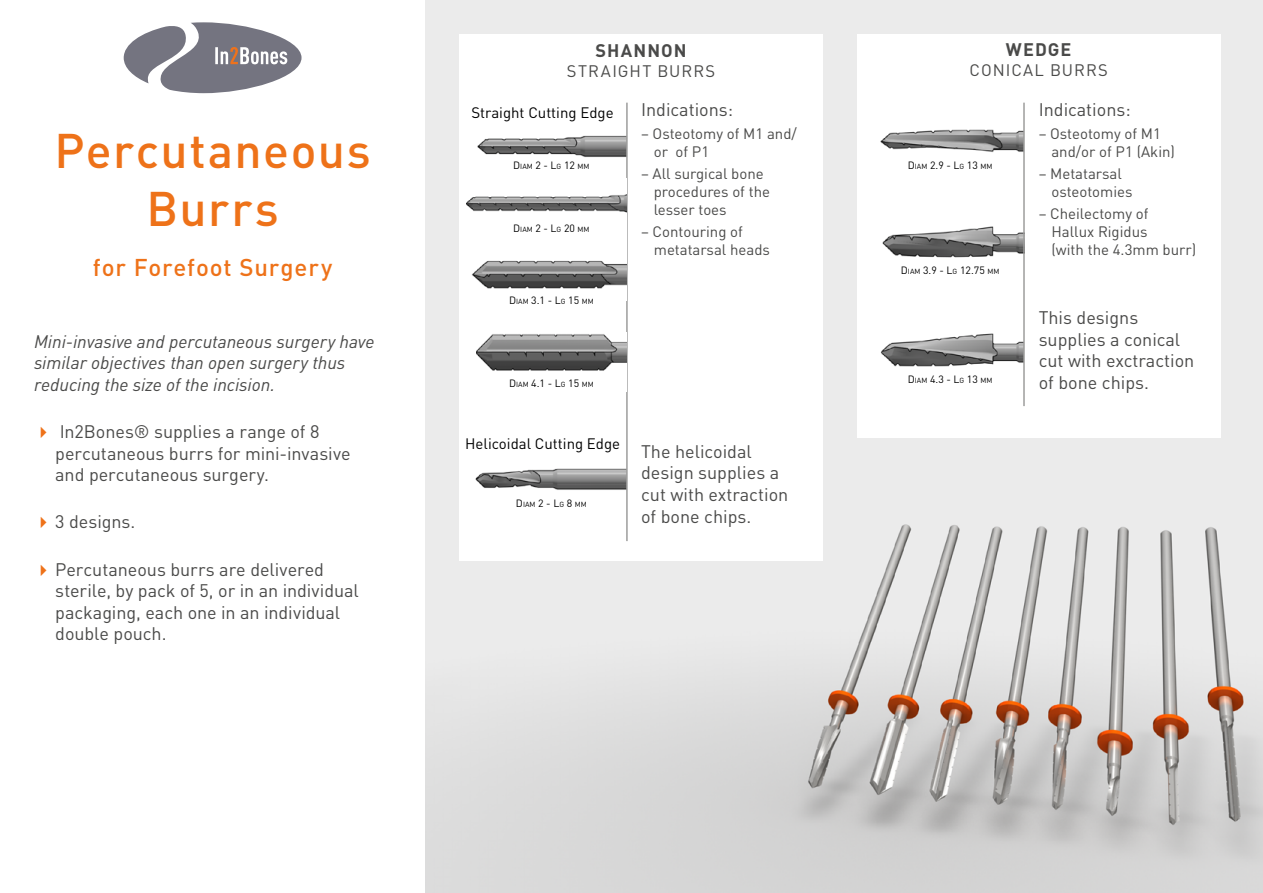
<style>
.page{position:relative;width:1263px;height:893px;background:#fff}
.page>*{position:absolute;margin:0;border:0;box-sizing:border-box;transform-origin:0 0}
.t1{font:500 48px/57.6px "DIN Pro";letter-spacing:.03em;color:#ee7219;text-align:center}
.t2{font:500 24px "DIN Pro";letter-spacing:.035em;color:#ee7219}
.t3{font:18px/21.6px "DIN Pro";color:#4a4a49}
.t4{font:italic 18px/21.6px "DIN";letter-spacing:-.005em;color:#4a4a49}
.t5{font:700 18px "DIN Pro";letter-spacing:.06em;color:#4a4a49}
.t6{font:16.5px "DIN Pro";letter-spacing:.06em;color:#4a4a49}
.t7{font:15px/18px "DIN Pro";color:#4a4a49}
.t8{font:15px "DIN Pro";color:#000}
.t9{font:10.5px "DIN Pro";color:#000}
.t10{font:7.35px "DIN Pro";color:#000}
.s1{font-size:7.35px}
.s2{font-size:10.5px}
</style>
<div class="page">
<img style="left:425px;top:0;width:838px;height:893px">
<svg style="left:124px;top:22px;width:178px;height:71px"></svg>
<div style="left:459px;top:34px;width:364px;height:526px;background:#fff"></div>
<div style="left:857px;top:34px;width:363px;height:403px;background:#fff"></div>
<img style="left:477px;top:135px;width:149px;height:22px">
<img style="left:475px;top:468px;width:151px;height:22px">
<img style="left:880px;top:129px;width:143px;height:23px">
<img style="left:882px;top:226px;width:141px;height:32px">
<img style="left:881px;top:333px;width:142px;height:34px">
<hr style="left:1023px;top:103px;width:2px;height:303px;background:#9d9d9c">
<hr style="left:626px;top:103px;width:2px;height:438px;background:#9d9d9c">
<img style="left:472px;top:260px;width:154px;height:29px">
<img style="left:477px;top:334px;width:149px;height:37px">
<img style="left:467px;top:194px;width:159px;height:19px">
<h1 class="t1" style="left:54px;top:120px;width:318px">Percutaneous<br>Burrs</h1>
<h2 class="t2" style="left:93px;top:251px;width:241px">for Forefoot Surgery</h2>
<p class="t4" style="left:34px;top:330px;width:342px">Mini-invasive and percutaneous surgery have similar objectives than open surgery thus reducing the size of the incision.</p>
<p class="t3" style="left:55px;top:420px;width:297px">In2Bones® supplies a range of 8 percutaneous burrs for mini-invasive and percutaneous surgery.</p>
<p class="t3" style="left:55px;top:510px;width:82px">3 designs.</p>
<p class="t3" style="left:55px;top:557px;width:305px">Percutaneous burrs are delivered sterile, by pack of 5, or in an individual packaging, each one in an individual double pouch.</p>
<p class="t5" style="left:595px;top:39px;width:93px">SHANNON</p>
<p class="t6" style="left:567px;top:60px;width:150px">STRAIGHT BURRS</p>
<p class="t5" style="left:1006px;top:38px;width:67px">WEDGE</p>
<p class="t6" style="left:969px;top:59px;width:140px">CONICAL BURRS</p>
<p class="t3" style="left:641px;top:98px;width:94px">Indications:</p>
<p class="t7" style="left:654px;top:124px;width:145px;text-indent:-13px">– Osteotomy of M1 and/ or of P1</p>
<p class="t7" style="left:654px;top:164px;width:118px;text-indent:-13px">– All surgical bone procedures of the lesser toes</p>
<p class="t7" style="left:654px;top:222px;width:118px;text-indent:-13px">– Contouring of metatarsal heads</p>
<p class="t8" style="left:471px;top:103px;width:144px">Straight Cutting Edge</p>
<p class="t9" style="left:513px;top:158px;width:78px">D<span class="s1">IAM</span> 2 - L<span class="s1">G</span> 12 <span class="s1">MM</span></p>
<p class="t9" style="left:908px;top:158px;width:86px">D<span class="s1">IAM</span> 2.9 - L<span class="s1">G</span> 13 <span class="s1">MM</span></p>
<p class="t9" style="left:513px;top:221px;width:78px">D<span class="s1">IAM</span> 2 - L<span class="s1">G</span> 20 <span class="s1">MM</span></p>
<p class="t9" style="left:509px;top:293px;width:86px">D<span class="s1">IAM</span> 3.1 - L<span class="s1">G</span> 15 <span class="s1">MM</span></p>
<p class="t9" style="left:509px;top:376px;width:86px">D<span class="s1">IAM</span> 4.1 - L<span class="s1">G</span> 15 <span class="s1">MM</span></p>
<p class="t8" style="left:465px;top:433px;width:157px">Helicoidal Cutting Edge</p>
<p class="t10" style="left:516px;top:500px;width:72px"><span class="s2">D</span>IAM <span class="s2">2 - L</span>G <span class="s2">8</span> MM</p>
<p class="t3" style="left:641px;top:440px;width:149px">The helicoidal design supplies a cut with extraction of bone chips.</p>
<p class="t9" style="left:901px;top:263px;width:100px">D<span class="s1">IAM</span> 3.9 - L<span class="s1">G</span> 12.75 <span class="s1">MM</span></p>
<p class="t9" style="left:908px;top:372px;width:86px">D<span class="s1">IAM</span> 4.3 - L<span class="s1">G</span> 13 <span class="s1">MM</span></p>
<p class="t3" style="left:1039px;top:98px;width:94px">Indications:</p>
<p class="t7" style="left:1051px;top:124px;width:125px;text-indent:-13px">– Osteotomy of M1 and/or of P1 (Akin)</p>
<p class="t7" style="left:1051px;top:164px;width:83px;text-indent:-13px">– Metatarsal osteotomies</p>
<p class="t7" style="left:1051px;top:204px;width:146px;text-indent:-13px">– Cheilectomy of<br>Hallux Rigidus<br>(with the 4.3mm burr)</p>
<p class="t3" style="left:1039px;top:306px;width:157px">This designs supplies a conical cut with exctraction of bone chips.</p>
</div>
